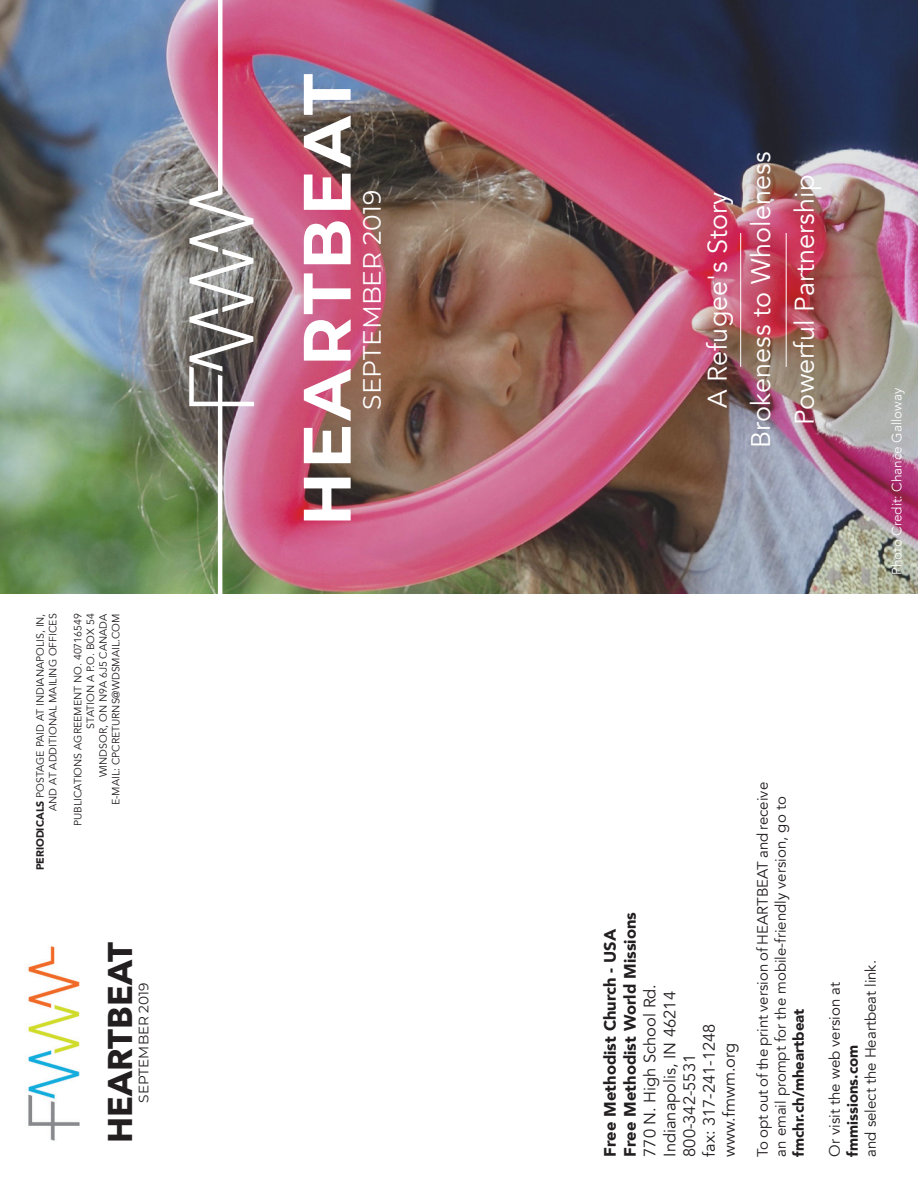
<style>
.page{position:relative;width:918px;height:1188px;background:#fff}
.page>*{position:absolute;margin:0;border:0;box-sizing:border-box;transform-origin:0 0}
.t1{font:700 66.9px "Montserrat";letter-spacing:.05em;color:#fff}
.t2{font:700 34.2px "Avenir Next";color:#231f20}
.t3{font:27px "Avenir";letter-spacing:.005em;color:#fff}
.t4{font:25.05px "Montserrat";color:#fff}
.t5{font:16.5px "Avenir";color:#231f20}
.t6{font:900 16.5px "Avenir";color:#231f20}
.t7{font:15px/18px "Avenir";color:#231f20}
.t8{font:900 15px "Avenir";color:#231f20}
.t9{font:13.65px "Montserrat";color:#231f20}
.t10{font:300 13.5px "Avenir";color:#fff}
.t11{font:10.5px/12.6px "Avenir";color:#231f20;text-align:right}
.s1{font-weight:900}
</style>
<div class="page">
<img style="left:0;top:0;width:918px;height:594px">
<img style="left:28px;top:946px;width:52px;height:195px">
<svg style="left:189px;top:0;width:65px;height:594px;background:#a68288"></svg>
<hr style="left:740px;top:233px;width:1px;height:134px;background:#fff">
<hr style="left:786px;top:233px;width:1px;height:134px;background:#fff">
<p class="t11" style="left:34px;top:870px;width:258px;rotate:-90deg"><span class="s1">PERIODICALS</span> POSTAGE PAID AT INDIANAPOLIS, IN,<br>AND AT ADDITIONAL MAILING OFFICES</p>
<p class="t11" style="left:72px;top:826px;width:214px;rotate:-90deg">PUBLICATIONS AGREEMENT NO. 40716549</p>
<p class="t11" style="left:84px;top:729px;width:116px;rotate:-90deg">STATION A P.O. BOX 54</p>
<p class="t11" style="left:97px;top:777px;width:165px;rotate:-90deg">WINDSOR, ON N9A 6J5 CANADA</p>
<p class="t11" style="left:110px;top:805px;width:193px;rotate:-90deg">E-MAIL: CPCRETURNS@WDSMAIL.COM</p>
<p class="t2" style="left:91px;top:1143px;width:202px;rotate:-90deg">HEARTBEAT</p>
<p class="t9" style="left:134px;top:1103px;width:122px;rotate:-90deg">SEPTEMBER 2019</p>
<p class="t1" style="left:279px;top:526px;width:454px;rotate:-90deg">HEARTBEAT</p>
<p class="t4" style="left:355px;top:410px;width:221px;rotate:-90deg">SEPTEMBER 2019</p>
<p class="t3" style="left:701px;top:408px;width:218px;rotate:-90deg">A Refugee's Story</p>
<p class="t3" style="left:745px;top:448px;width:298px;rotate:-90deg">Brokeness to Wholeness</p>
<p class="t3" style="left:788px;top:425px;width:252px;rotate:-90deg">Powerful Partnership</p>
<p class="t10" style="left:889px;top:575px;width:189px;rotate:-90deg">Photo Credit: Chance Galloway</p>
<p class="t6" style="left:616px;top:1157px;width:246px;rotate:-90deg">Free Methodist World Missions</p>
<p class="t6" style="left:596px;top:1157px;width:229px;rotate:-90deg">Free Methodist Church - USA</p>
<p class="t5" style="left:640px;top:1157px;width:174px;rotate:-90deg">770 N. High School Rd.</p>
<p class="t5" style="left:660px;top:1157px;width:167px;rotate:-90deg">Indianapolis, IN 46214</p>
<p class="t5" style="left:699px;top:1157px;width:135px;rotate:-90deg">fax: 317-241-1248</p>
<p class="t5" style="left:719px;top:1157px;width:115px;rotate:-90deg">www.fmwm.org</p>
<p class="t5" style="left:680px;top:1157px;width:104px;rotate:-90deg">800-342-5531</p>
<p class="t7" style="left:754px;top:1157px;width:376px;rotate:-90deg">To opt out of the print version of HEARTBEAT and receive an email prompt for the mobile-friendly version, go to</p>
<p class="t8" style="left:786px;top:1157px;width:150px;rotate:-90deg">fmchr.ch/mheartbeat</p>
<p class="t7" style="left:862px;top:1157px;width:198px;rotate:-90deg">and select the Heartbeat link.</p>
<p class="t7" style="left:826px;top:1157px;width:176px;rotate:-90deg">Or visit the web version at</p>
<p class="t8" style="left:840px;top:1157px;width:113px;rotate:-90deg">fmmissions.com</p>
</div>
